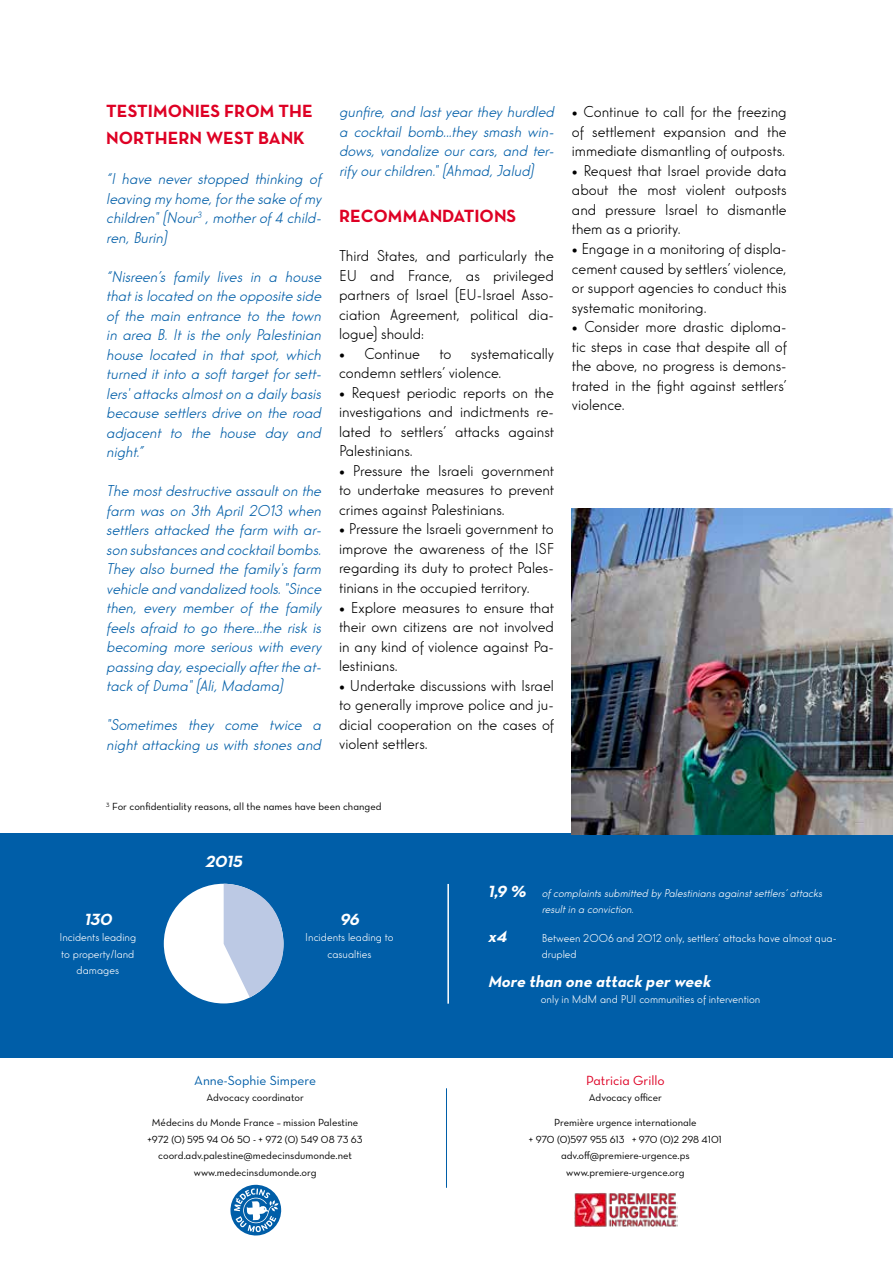
<style>
.page{position:relative;width:893px;height:1263px;background:#fff}
.page>*{position:absolute;margin:0;border:0;box-sizing:border-box;transform-origin:0 0}
.t1{font:18px/27px "Neutra Text Bold Alt";color:#de0024}
.t2{font:16.5px/19.5px "Elegant Lux Pro Mager";color:#000;text-align:justify}
.t3{font:italic 16.5px/19.5px "Elegant Lux Pro Mager";color:#005ea8;text-align:justify}
.t4{font:italic 16.5px "Neutra Text Bold Alt";color:#fff}
.t5{font:13.5px "Neutra Text Book Alt";color:#005ea8}
.t6{font:13.5px "Neutra Text Book Alt";color:#de0024}
.t7{font:12px/16.5px "Elegant Lux Pro Mager";color:#fff;text-align:center}
.t8{font:italic 12px/16.5px "Elegant Lux Pro Mager";color:#fff}
.t9{font:10.5px/16.5px "Neutra Text Book Alt";color:#000;text-align:center}
.s1{font-family:"Neutra Text Bold Alt";font-size:16.5px}
</style>
<div class="page">
<div style="left:0;top:833px;width:893px;height:225px;background:#005ea8"></div>
<div style="left:164px;top:884px;width:119px;height:119px;background:#fff;border-radius:50%"></div>
<svg style="left:224px;top:884px;width:60px;height:113px"></svg>
<img style="left:572px;top:509px;width:321px;height:325px">
<hr style="left:447px;top:884px;width:2px;height:120px;background:#fff">
<svg style="left:230px;top:1184px;width:52px;height:52px"></svg>
<hr style="left:446px;top:1088px;width:1px;height:100px;background:#005ea8">
<img style="left:574px;top:1193px;width:104px;height:34px">
<p class="t1" style="left:106px;top:97px;width:208px">TESTIMONIES FROM THE<br>NORTHERN WEST BANK</p>
<p class="t3" style="left:106px;top:169px;width:220px">“I have never stopped thinking of leaving myhome,forthe sake ofmy children"(Nour<sup>3</sup> ,motherof4 child&shy;ren,Burin)</p>
<p class="t3" style="left:106px;top:267px;width:220px">“Nisreen’s family lives in a house thatislocated on the opposite side of the main entrance to the town in area B. It is the only Palestinian house located in that spot, which turned it into a soft target for sett&shy;lers'attacksalmoston a dailybasis because settlers drive on the road adjacent to the house day and night.”</p>
<p class="t3" style="left:106px;top:481px;width:220px">The mostdestructive assaulton the farm was on 3th April 2013 when settlers attacked the farm with ar&shy;son substancesand cocktailbombs.<br>They also burned the family's farm vehicle and vandalized tools."Since then, every member of the family feels afraid to go there...the risk is becoming more serious with every passing day,especiallyafterthe at&shy;tack ofDuma"(Ali,Madama)</p>
<p class="t3" style="left:106px;top:715px;width:220px">"Sometimes they come twice a night attacking us with stones and</p>
<p class="t3" style="left:339px;top:102px;width:220px">gunfire, and lastyear they hurdled a cocktail bomb...they smash win&shy;dows, vandalize our cars, and ter&shy;rifyourchildren."(Ahmad,Jalud)</p>
<p class="t1" style="left:339px;top:202px;width:179px">RECOMMANDATIONS</p>
<p class="t2" style="left:339px;top:246px;width:216px">Third States, and particularly the EU and France, as privileged partners of Israel (EU-Israel Asso&shy;ciation Agreement, political dia&shy;logue) should:</p>
<p class="t2" style="left:339px;top:344px;width:217px">• Continue to systematically condemn settlers’ violence.</p>
<p class="t2" style="left:339px;top:383px;width:217px">• Request periodic reports on the investigations and indictments re&shy;lated to settlers’ attacks against Palestinians.</p>
<p class="t2" style="left:339px;top:461px;width:217px">• Pressure the Israeli government to undertake measures to prevent crimes against Palestinians.</p>
<p class="t2" style="left:339px;top:519px;width:217px">• Pressure the Israeli government to improve the awareness of the ISF regarding its duty to protect Pales&shy;tinians in the occupied territory.</p>
<p class="t2" style="left:339px;top:597px;width:217px">• Explore measures to ensure that their own citizens are not involved in any kind of violence against Pa&shy;lestinians.</p>
<p class="t2" style="left:339px;top:675px;width:217px">• Undertake discussions with Israel to generally improve police and ju&shy;dicial cooperation on the cases of violent settlers.</p>
<p class="t2" style="left:572px;top:102px;width:216px">• Continue to call for the freezing of settlement expansion and the immediate dismantling of outposts.</p>
<p class="t2" style="left:572px;top:161px;width:216px">• Request that Israel provide data about the most violent outposts and pressure Israel to dismantle them as a priority.</p>
<p class="t2" style="left:572px;top:239px;width:216px">• Engage in a monitoring of displa&shy;cement caused by settlers’ violence, or support agencies to conduct this systematic monitoring.</p>
<p class="t2" style="left:572px;top:317px;width:217px">• Consider more drastic diploma&shy;tic steps in case that despite all of the above, no progress is demons&shy;trated in the fight against settlers’ violence.</p>
<p class="t9" style="left:106px;top:798px;width:277px"><sup>3</sup> For confidentiality reasons, all the names have been changed</p>
<p class="t4" style="left:205px;top:851px;width:42px">2015</p>
<p class="t4" style="left:84px;top:909px;width:33px">130</p>
<p class="t7" style="left:59px;top:929px;width:78px">Incidents leading to property/land damages</p>
<p class="t4" style="left:340px;top:909px;width:24px">96</p>
<p class="t7" style="left:305px;top:929px;width:90px">Incidents leading to casualties</p>
<p class="t5" style="left:194px;top:1072px;width:123px">Anne-Sophie Simpere</p>
<p class="t9" style="left:206px;top:1089px;width:99px">Advocacy coordinator</p>
<p class="t9" style="left:148px;top:1114px;width:217px">Médecins du Monde France – mission Palestine +972 (0) 595 94 06 50 - + 972 (0) 549 08 73 63 coord.adv.palestine@medecinsdumonde.net www.medecinsdumonde.org</p>
<p class="t8" style="left:542px;top:885px;width:284px;text-indent:-54px"><span class="s1">1,9 %</span> ofcomplaintssubmitted byPalestiniansagainstsettlers’attacks resultin a conviction.</p>
<p class="t4" style="left:488px;top:926px;width:24px">x4</p>
<p class="t7" style="left:542px;top:930px;width:296px;text-align:left">Between 2006 and 2012 only, settlers’ attacks have almost qua&shy;drupled</p>
<p class="t4" style="left:488px;top:971px;width:228px">More than one attack perweek</p>
<p class="t7" style="left:541px;top:991px;width:221px">only in MdM and PUI communities of intervention</p>
<p class="t6" style="left:586px;top:1072px;width:80px">Patricia Grillo</p>
<p class="t9" style="left:589px;top:1089px;width:75px">Advocacy officer</p>
<p class="t9" style="left:529px;top:1114px;width:195px">Première urgence internationale<br>+ 970 (0)597 955 613 + 970 (0)2 298 4101 adv.off@premiere-urgence.ps www.premiere-urgence.org</p>
</div>
